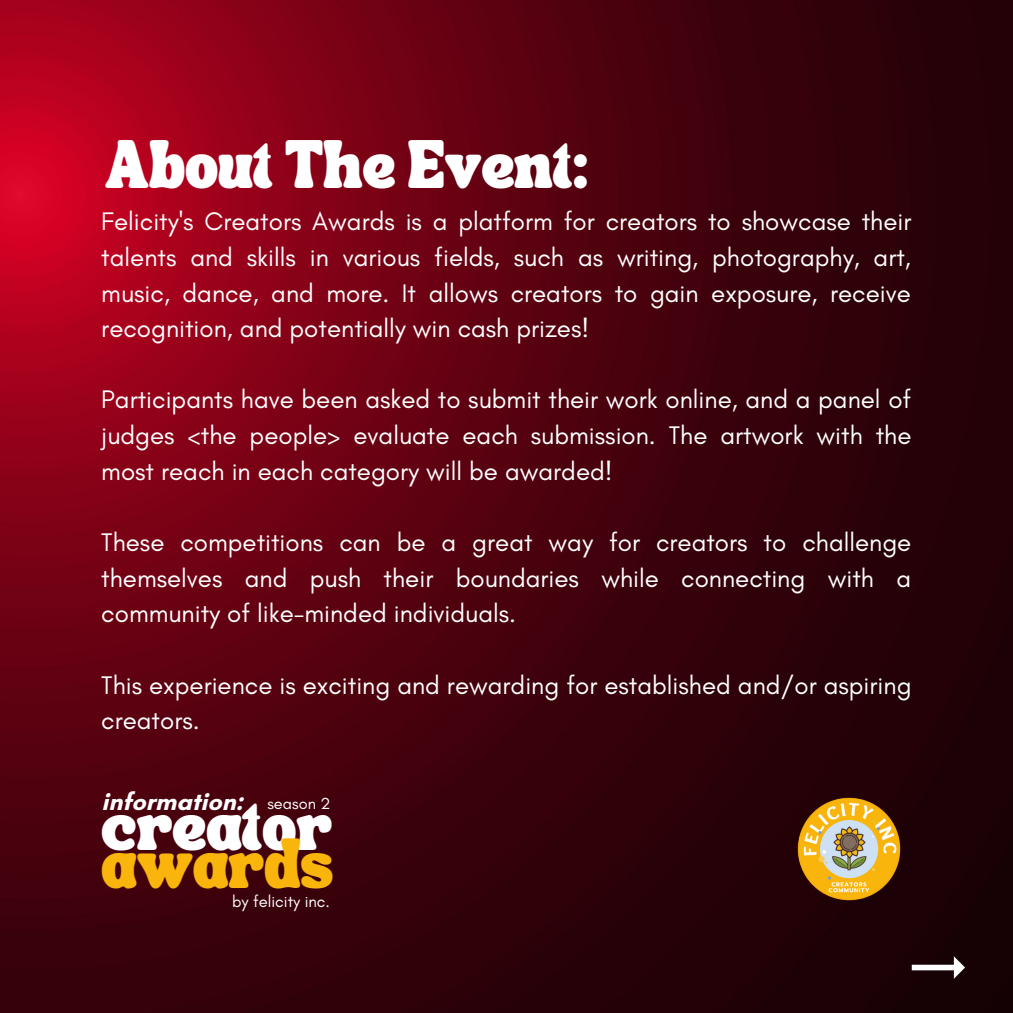
<style>
.page{position:relative;width:1013px;height:1013px;background:#fff}
.page>*{position:absolute;margin:0;border:0;box-sizing:border-box;transform-origin:0 0}
.t1{font:34.5px "TANSONGBIRD";color:#fff}
.t2{font:34.5px "TANSONGBIRD";color:#f9b50b}
.t3{font:33.25px "TANSONGBIRD";color:#fff}
.t4{font:25.88px/35.6px "Glacial Indifference";color:#fff;text-align:justify}
.t5{font:700 25px "Glacial Indifference";color:#fff}
.t6{font:16.62px "Glacial Indifference";color:#fff}
.t7{font:16.25px "Glacial Indifference";color:#fff}
</style>
<div class="page">
<img style="left:0;top:0;width:1012px;height:1012px">
<img style="left:786px;top:786px;width:125px;height:125px">
<svg style="left:911px;top:956px;width:54px;height:22px"></svg>
<p class="t3" style="left:105px;top:157px;width:485px">About The Event:</p>
<p class="t4" style="left:101px;top:203px;width:811px">Felicity's Creators Awards is a platform for creators to showcase their talents and skills in various fields, such as writing, photography, art, music, dance, and more. It allows creators to gain exposure, receive recognition, and potentially win cash prizes!</p>
<p class="t4" style="left:101px;top:381px;width:811px">Participants have been asked to submit their work online, and a panel of judges &lt;the people&gt; evaluate each submission. The artwork with the most reach in each category will be awarded!</p>
<p class="t4" style="left:101px;top:524px;width:811px">These competitions can be a great way for creators to challenge themselves and push their boundaries while connecting with a community of like-minded individuals.</p>
<p class="t4" style="left:101px;top:666px;width:811px">This experience is exciting and rewarding for established and/or aspiring creators.</p>
<p class="t5" style="left:101px;top:786px;width:143px">information:</p>
<p class="t7" style="left:267px;top:793px;width:64px">season 2</p>
<h1 class="t1" style="left:101px;top:818px;width:232px">creator</h1>
<h1 class="t2" style="left:101px;top:855px;width:234px">awards</h1>
<p class="t6" style="left:232px;top:891px;width:99px">by felicity inc.</p>
</div>
